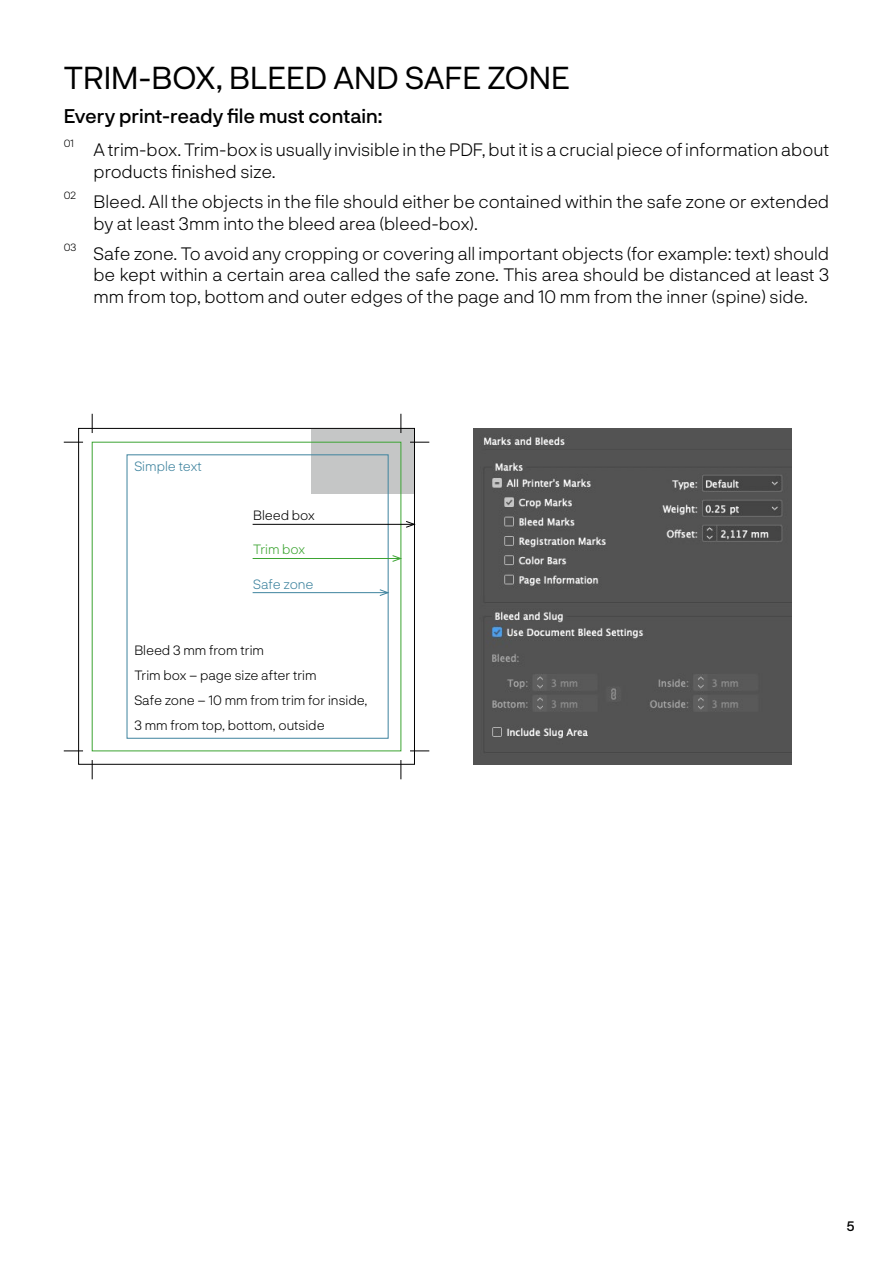
<style>
.page{position:relative;width:893px;height:1263px;background:#fff}
.page>*{position:absolute;margin:0;border:0;box-sizing:border-box;transform-origin:0 0}
.t1{font:31.5px "Neurial Grotesk";color:#000}
.t2{font:500 19.5px "Neurial Grotesk";color:#000}
.t3{font:300 18px/21.6px "Neurial Grotesk";color:#000}
.t4{font:300 13.5px/24.8px "Neurial Grotesk";color:#000}
.t5{font:300 13.5px "Neurial Grotesk";color:#3e839e}
.t6{font:300 13.5px "Neurial Grotesk";letter-spacing:-.01em;color:#3ca432}
.t7{font:500 13.5px "Neurial Grotesk";color:#000}
.t8{font:300 10.5px "Neurial Grotesk";color:#000}
</style>
<div class="page">
<div style="left:78px;top:428px;width:337px;height:336px;border:1px solid #000"></div>
<div style="left:311px;top:429px;width:103px;height:64px;background:#c5c6c6"></div>
<svg style="left:64px;top:442px;width:19px;height:1px"></svg>
<svg style="left:64px;top:751px;width:19px;height:1px"></svg>
<svg style="left:410px;top:442px;width:19px;height:1px"></svg>
<svg style="left:410px;top:751px;width:19px;height:1px"></svg>
<svg style="left:92px;top:760px;width:1px;height:19px"></svg>
<svg style="left:401px;top:760px;width:1px;height:19px"></svg>
<svg style="left:92px;top:414px;width:1px;height:19px"></svg>
<svg style="left:401px;top:414px;width:1px;height:19px"></svg>
<hr style="left:253px;top:524px;width:161px;height:1px;background:#000">
<svg style="left:406px;top:521px;width:9px;height:7px"></svg>
<hr style="left:253px;top:558px;width:148px;height:1px;background:#3ca432">
<svg style="left:392px;top:555px;width:10px;height:7px"></svg>
<hr style="left:253px;top:592px;width:135px;height:1px;background:#3e839e">
<svg style="left:379px;top:589px;width:10px;height:7px"></svg>
<img style="left:473px;top:429px;width:319px;height:335px">
<h1 class="t1" style="left:64px;top:56px;width:508px">TRIM-BOX, BLEED AND SAFE ZONE</h1>
<p class="t2" style="left:64px;top:102px;width:320px">Every print-ready file must contain:</p>
<p class="t8" style="left:64px;top:136px;width:12px">01</p>
<p class="t3" style="left:94px;top:138px;width:737px">A trim-box. Trim-box is usually invisible in the PDF, but it is a crucial piece of information about products finished size.</p>
<p class="t8" style="left:64px;top:188px;width:14px">02</p>
<p class="t3" style="left:94px;top:190px;width:737px">Bleed. All the objects in the file should either be contained within the safe zone or extended by at least 3mm into the bleed area (bleed-box).</p>
<p class="t8" style="left:64px;top:240px;width:14px">03</p>
<p class="t3" style="left:94px;top:242px;width:737px;text-align:justify">Safe zone. To avoid any cropping or covering all important objects (for example: text) should be kept within a certain area called the safe zone. This area should be distanced at least 3 mm from top, bottom and outer edges of the page and 10 mm from the inner (spine) side.</p>
<p class="t5" style="left:134px;top:457px;width:69px">Simple text</p>
<p class="t4" style="left:253px;top:502px;width:63px">Bleed box</p>
<p class="t6" style="left:253px;top:540px;width:54px">Trim box</p>
<p class="t5" style="left:253px;top:574px;width:62px">Safe zone</p>
<p class="t4" style="left:134px;top:638px;width:235px">Bleed 3 mm from trim<br>Trim box – page size after trim<br>Safe zone – 10 mm from trim for inside,<br>3 mm from top, bottom, outside</p>
<p class="t7" style="left:847px;top:1216px;width:9px">5</p>
</div>
